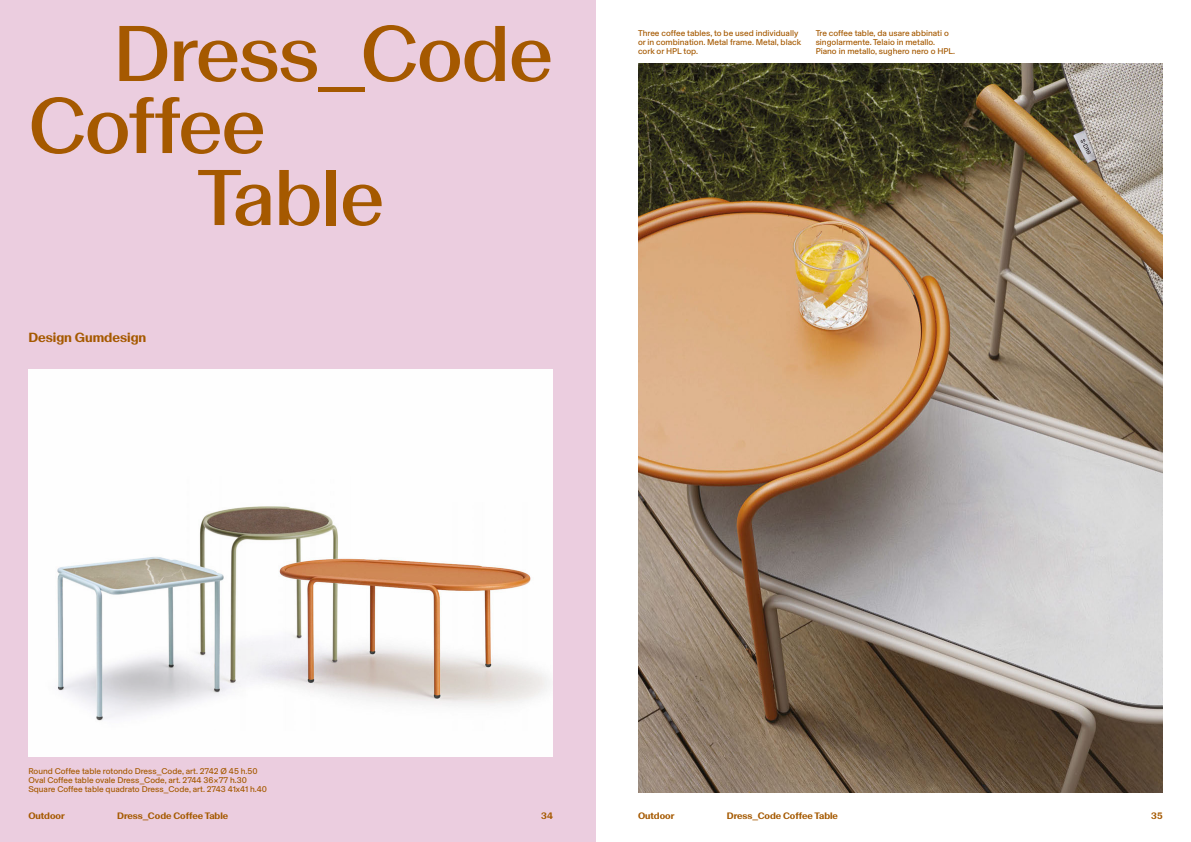
<style>
.page{position:relative;width:1191px;height:842px;background:#fff}
.page>*{position:absolute;margin:0;border:0;box-sizing:border-box;transform-origin:0 0}
.t1{font:500 80px "Basel Classic";letter-spacing:-.01em;color:#a55900}
.t2{font:700 13.5px "Basel Classic";color:#a55900}
.t3{font:700 9.5px "Basel Classic";color:#a55900}
.t4{font:8.5px/9px "Basel Grotesk";color:#a55900}
</style>
<div class="page">
<div style="left:0;top:0;width:595px;height:842px;background:#ebcddf"></div>
<div style="left:28px;top:369px;width:525px;height:387px;background:#fefefe"></div>
<img style="left:57px;top:557px;width:155px;height:164px">
<img style="left:172px;top:512px;width:42px;height:184px">
<img style="left:214px;top:506px;width:334px;height:199px">
<img style="left:638px;top:63px;width:524px;height:729px">
<h1 class="t1" style="left:113px;top:-3px;width:441px">Dress_Code</h1>
<h1 class="t1" style="left:28px;top:69px;width:239px">Coffee</h1>
<h1 class="t1" style="left:197px;top:141px;width:188px">Table</h1>
<h2 class="t2" style="left:28px;top:328px;width:120px">Design Gumdesign</h2>
<p class="t4" style="left:638px;top:28px;width:165px">Three coffee tables, to be used individually or in combination. Metal frame. Metal, black cork or HPL top.</p>
<p class="t4" style="left:815px;top:28px;width:141px">Tre coffee table, da usare abbinati o singolarmente. Telaio in metallo.<br>Piano in metallo, sughero nero o HPL.</p>
<p class="t4" style="left:28px;top:766px;width:240px">Round Coffee table rotondo Dress_Code, art. 2742 Ø 45 h.50<br>Oval Coffee table ovale Dress_Code, art. 2744 36x77 h.30<br>Square Coffee table quadrato Dress_Code, art. 2743 41x41 h.40</p>
<p class="t3" style="left:28px;top:809px;width:38px">Outdoor</p>
<p class="t3" style="left:117px;top:809px;width:113px">Dress_Code Coffee Table</p>
<p class="t3" style="left:541px;top:809px;width:13px">34</p>
<p class="t3" style="left:638px;top:809px;width:38px">Outdoor</p>
<p class="t3" style="left:727px;top:809px;width:113px">Dress_Code Coffee Table</p>
<p class="t3" style="left:1151px;top:809px;width:13px">35</p>
</div>
